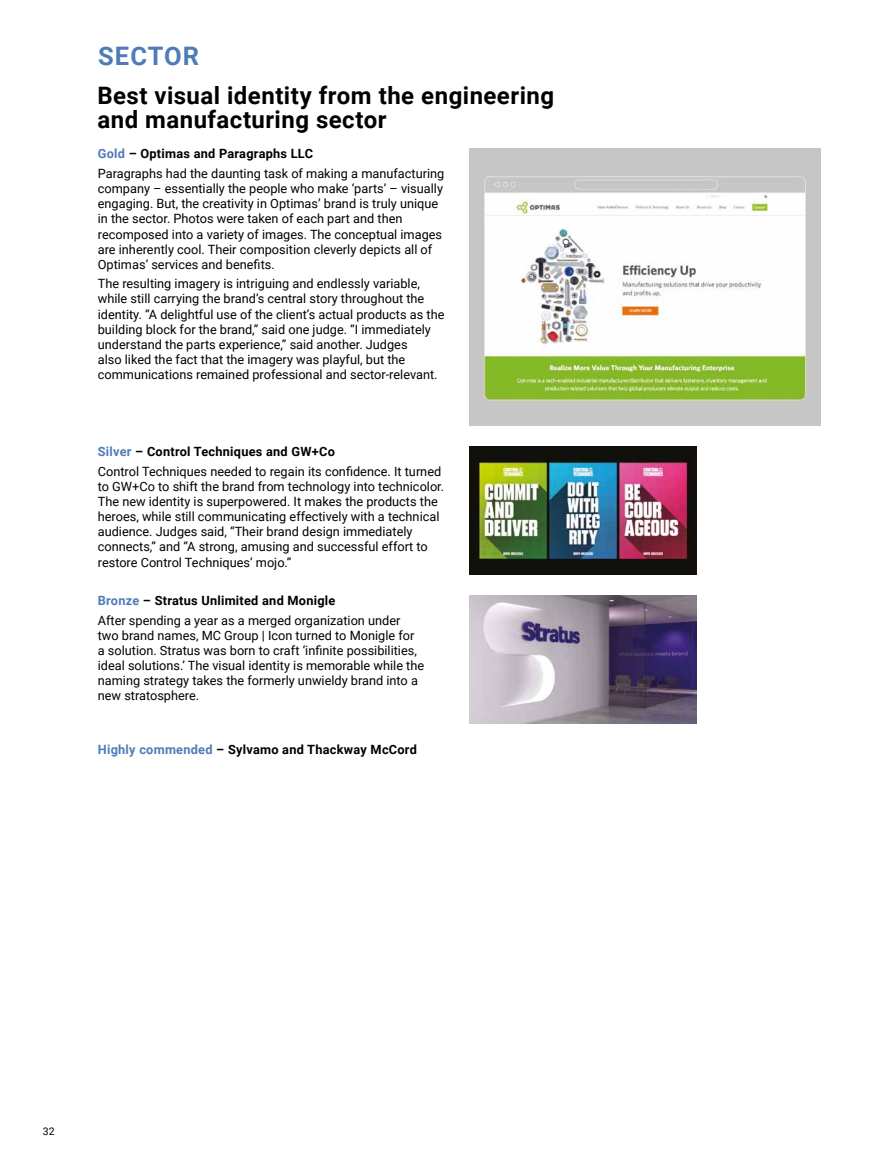
<style>
.page{position:relative;width:893px;height:1170px;background:#fff}
.page>*{position:absolute;margin:0;border:0;box-sizing:border-box;transform-origin:0 0}
.t1{font:700 25.5px "Roboto";letter-spacing:.04em;color:#507cb6}
.t2{font:700 24px/24px "Roboto";letter-spacing:.02em;color:#000}
.t3{font:12.75px/15.1px "Roboto";color:#000}
.t4{font:700 12.75px "Roboto";letter-spacing:.02em;color:#000}
.t5{font:10.5px "Roboto";color:#000}
.s1{font-weight:700;color:#507cb6}
.s2{font-weight:700}
.s3{color:#507cb6}
</style>
<div class="page">
<img style="left:470px;top:149px;width:351px;height:276px">
<img style="left:470px;top:595px;width:227px;height:128px">
<img style="left:470px;top:446px;width:227px;height:128px">
<h1 class="t1" style="left:98px;top:38px;width:102px">SECTOR</h1>
<h2 class="t2" style="left:97px;top:83px;width:458px">Best visual identity from the engineering and manufacturing sector</h2>
<p class="t3" style="left:98px;top:144px;width:348px;line-height:19.4px"><span class="s1">Gold</span> <span class="s2">– Optimas and Paragraphs LLC<br></span>Paragraphs had the daunting task of making a manufacturing</p>
<p class="t3" style="left:98px;top:180px;width:347px">company – essentially the people who make ‘parts’ – visually engaging. But, the creativity in Optimas’ brand is truly unique in the sector. Photos were taken of each part and then recomposed into a variety of images. The conceptual images are inherently cool. Their composition cleverly depicts all of Optimas’ services and benefits.</p>
<p class="t3" style="left:98px;top:275px;width:348px">The resulting imagery is intriguing and endlessly variable, while still carrying the brand’s central story throughout the identity. “A delightful use of the client’s actual products as the building block for the brand,” said one judge. “I immediately understand the parts experience,” said another. Judges<br>also liked the fact that the imagery was playful, but the communications remained professional and sector-relevant.</p>
<p class="t3" style="left:98px;top:441px;width:345px;line-height:19.4px"><span class="s1">Silver</span> <span class="s2">– Control Techniques and GW+Co<br></span>Control Techniques needed to regain its confidence. It turned</p>
<p class="t3" style="left:98px;top:478px;width:348px">to GW+Co to shift the brand from technology into technicolor.<br>The new identity is superpowered. It makes the products the heroes, while still communicating effectively with a technical audience. Judges said, “Their brand design immediately connects,” and “A strong, amusing and successful effort to restore Control Techniques’ mojo.”</p>
<p class="t3" style="left:98px;top:590px;width:304px;line-height:19.4px"><span class="s1">Bronze</span> <span class="s2">– Stratus Unlimited and Monigle<br></span>After spending a year as a merged organization under</p>
<p class="t3" style="left:98px;top:627px;width:328px">two brand names, MC Group | Icon turned to Monigle for a solution. Stratus was born to craft ‘infinite possibilities, ideal solutions.’ The visual identity is memorable while the naming strategy takes the formerly unwieldy brand into a new stratosphere.</p>
<p class="t4" style="left:98px;top:740px;width:321px"><span class="s3">Highly commended</span> – Sylvamo and Thackway McCord</p>
<p class="t5" style="left:43px;top:1123px;width:13px">32</p>
</div>
